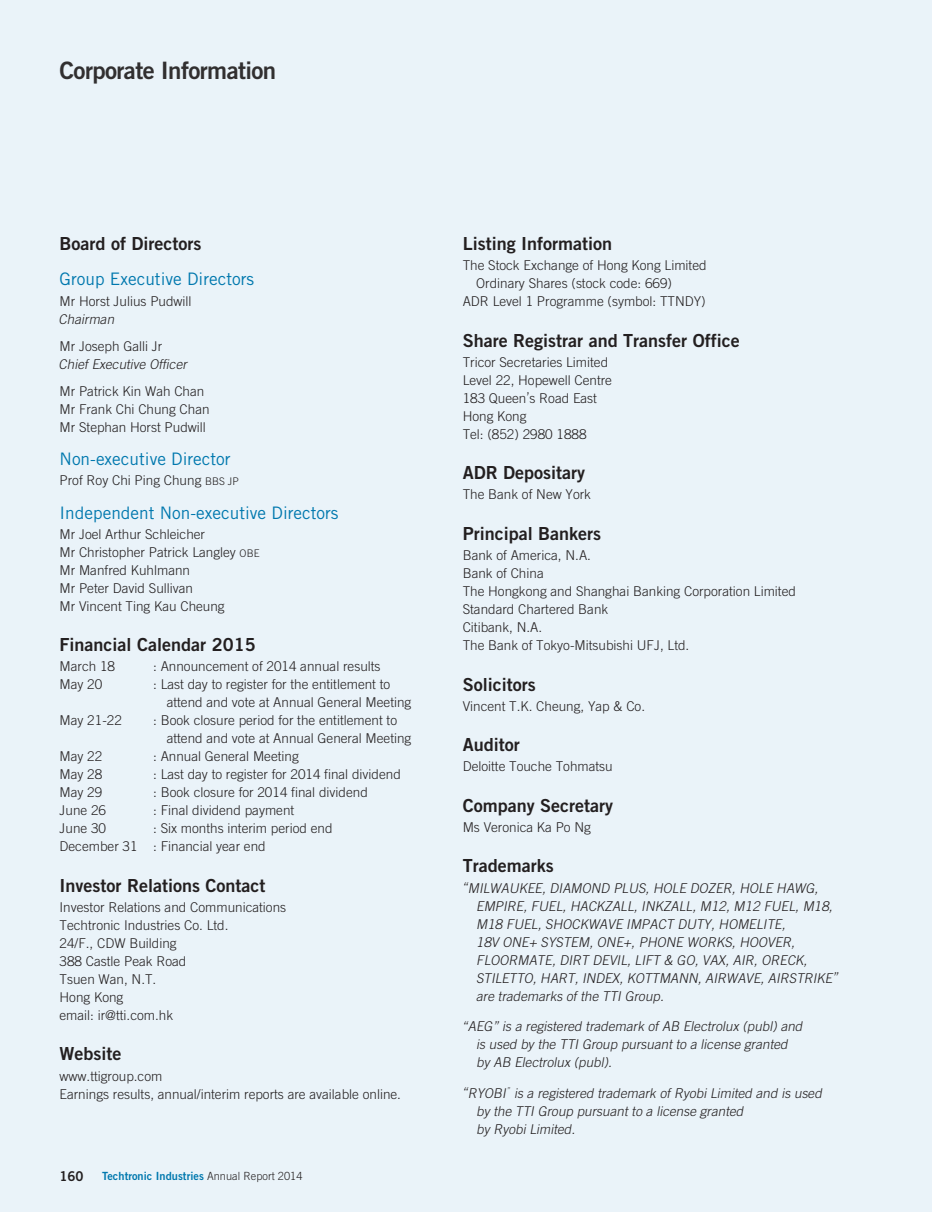
<style>
.page{position:relative;width:936px;height:1212px;background:#fff}
.page>*{position:absolute;margin:0;border:0;box-sizing:border-box;transform-origin:0 0}
.t1{font:24px "Trade Gothic LT Std Bd 2";letter-spacing:-.025em;color:#312f30}
._3__標題{font:18px "Trade Gothic LT Std Bd 2";color:#231f20}
._4__副標題{font:17.25px "Trade Gothic LT Std";color:#0078ae}
._1__內文{font:300 13.5px "Trade Gothic LT Std";color:#231f20}
._1__內文-2{font:italic 300 13.5px "Trade Gothic LT Std";color:#231f20}
._99_page_no{font:13.5px "Trade Gothic LT Std Bd 2";color:#231f20}
.t2{font:11.25px "Trade Gothic LT Std Bd 2";letter-spacing:.005em;color:#0078ae}
.s1{font-size:10.5px}
.s2{font-family:"Trade Gothic LT Std";font-weight:300;color:#231f20}
</style>
<div class="page">
<div style="left:0;top:0;width:931px;height:1212px;background:#eaf3f9"></div>
<h1 class="t1" style="left:60px;top:55px;width:218px">Corporate Information</h1>
<p class="_3__標題" style="left:60px;top:232px;width:143px">Board of Directors</p>
<p class="_4__副標題" style="left:60px;top:269px;width:196px">Group Executive Directors</p>
<p class="_1__內文" style="left:60px;top:293px;width:133px">Mr Horst Julius Pudwill</p>
<p class="_1__內文-2" style="left:59px;top:311px;width:60px">Chairman</p>
<p class="_1__內文" style="left:60px;top:338px;width:104px">Mr Joseph Galli Jr</p>
<p class="_1__內文-2" style="left:59px;top:356px;width:133px">Chief Executive Officer</p>
<p class="_1__內文" style="left:60px;top:383px;width:146px">Mr Patrick Kin Wah Chan</p>
<p class="_1__內文" style="left:60px;top:401px;width:152px">Mr Frank Chi Chung Chan</p>
<p class="_1__內文" style="left:60px;top:419px;width:148px">Mr Stephan Horst Pudwill</p>
<p class="_4__副標題" style="left:60px;top:448px;width:173px">Non-executive Director</p>
<p class="_1__內文" style="left:60px;top:472px;width:181px">Prof Roy Chi Ping Chung <span class="s1">BBS JP</span></p>
<p class="_4__副標題" style="left:60px;top:502px;width:280px">Independent Non-executive Directors</p>
<p class="_1__內文" style="left:60px;top:526px;width:147px">Mr Joel Arthur Schleicher</p>
<p class="_1__內文" style="left:60px;top:544px;width:201px">Mr Christopher Patrick Langley <span class="s1">OBE</span></p>
<p class="_1__內文" style="left:60px;top:562px;width:132px">Mr Manfred Kuhlmann</p>
<p class="_1__內文" style="left:60px;top:580px;width:135px">Mr Peter David Sullivan</p>
<p class="_1__內文" style="left:60px;top:598px;width:167px">Mr Vincent Ting Kau Cheung</p>
<p class="_3__標題" style="left:60px;top:633px;width:198px">Financial Calendar 2015</p>
<p class="_1__內文" style="left:60px;top:658px;width:57px">March 18</p>
<p class="_1__內文" style="left:153px;top:658px;width:229px">: Announcement of 2014 annual results</p>
<p class="_1__內文" style="left:60px;top:676px;width:44px">May 20</p>
<p class="_1__內文" style="left:153px;top:676px;width:239px">: Last day to register for the entitlement to</p>
<p class="_1__內文" style="left:167px;top:694px;width:246px">attend and vote at Annual General Meeting</p>
<p class="_1__內文" style="left:60px;top:712px;width:64px">May 21-22</p>
<p class="_1__內文" style="left:153px;top:712px;width:245px">: Book closure period for the entitlement to</p>
<p class="_1__內文" style="left:167px;top:730px;width:246px">attend and vote at Annual General Meeting</p>
<p class="_1__內文" style="left:60px;top:748px;width:44px">May 22</p>
<p class="_1__內文" style="left:153px;top:748px;width:147px">: Annual General Meeting</p>
<p class="_1__內文" style="left:60px;top:766px;width:44px">May 28</p>
<p class="_1__內文" style="left:153px;top:766px;width:249px">: Last day to register for 2014 final dividend</p>
<p class="_1__內文" style="left:60px;top:784px;width:44px">May 29</p>
<p class="_1__內文" style="left:153px;top:784px;width:216px">: Book closure for 2014 final dividend</p>
<p class="_1__內文" style="left:60px;top:802px;width:48px">June 26</p>
<p class="_1__內文" style="left:153px;top:802px;width:143px">: Final dividend payment</p>
<p class="_1__內文" style="left:60px;top:820px;width:48px">June 30</p>
<p class="_1__內文" style="left:153px;top:820px;width:181px">: Six months interim period end</p>
<p class="_1__內文" style="left:60px;top:838px;width:208px">December 31 : Financial year end</p>
<p class="_3__標題" style="left:60px;top:874px;width:207px">Investor Relations Contact</p>
<p class="_1__內文" style="left:60px;top:899px;width:228px">Investor Relations and Communications</p>
<p class="_1__內文" style="left:60px;top:917px;width:170px">Techtronic Industries Co. Ltd.</p>
<p class="_1__內文" style="left:60px;top:935px;width:119px">24/F., CDW Building</p>
<p class="_1__內文" style="left:60px;top:953px;width:128px">388 Castle Peak Road</p>
<p class="_1__內文" style="left:60px;top:971px;width:98px">Tsuen Wan, N.T.</p>
<p class="_1__內文" style="left:60px;top:989px;width:65px">Hong Kong</p>
<p class="_1__內文" style="left:60px;top:1007px;width:115px">email: ir@tti.com.hk</p>
<p class="_3__標題" style="left:60px;top:1043px;width:63px">Website</p>
<p class="_1__內文" style="left:60px;top:1068px;width:104px">www.ttigroup.com</p>
<p class="_1__內文" style="left:60px;top:1086px;width:343px">Earnings results, annual/interim reports are available online.</p>
<p class="_99_page_no" style="left:60px;top:1167px;width:26px">160</p>
<p class="t2" style="left:102px;top:1169px;width:202px">Techtronic Industries <span class="s2">Annual Report 2014</span></p>
<p class="_3__標題" style="left:462px;top:232px;width:151px">Listing Information</p>
<p class="_1__內文" style="left:462px;top:257px;width:245px">The Stock Exchange of Hong Kong Limited</p>
<p class="_1__內文" style="left:476px;top:275px;width:197px">Ordinary Shares (stock code: 669)</p>
<p class="_1__內文" style="left:462px;top:293px;width:244px">ADR Level 1 Programme (symbol: TTNDY)</p>
<p class="_3__標題" style="left:462px;top:329px;width:278px">Share Registrar and Transfer Office</p>
<p class="_1__內文" style="left:462px;top:354px;width:147px">Tricor Secretaries Limited</p>
<p class="_1__內文" style="left:462px;top:372px;width:151px">Level 22, Hopewell Centre</p>
<p class="_1__內文" style="left:462px;top:390px;width:136px">183 Queen’s Road East</p>
<p class="_1__內文" style="left:462px;top:408px;width:65px">Hong Kong</p>
<p class="_1__內文" style="left:462px;top:426px;width:125px">Tel: (852) 2980 1888</p>
<p class="_3__標題" style="left:462px;top:462px;width:124px">ADR Depositary</p>
<p class="_1__內文" style="left:462px;top:486px;width:130px">The Bank of New York</p>
<p class="_3__標題" style="left:462px;top:522px;width:140px">Principal Bankers</p>
<p class="_1__內文" style="left:462px;top:547px;width:130px">Bank of America, N.A.</p>
<p class="_1__內文" style="left:462px;top:565px;width:83px">Bank of China</p>
<p class="_1__內文" style="left:462px;top:583px;width:335px">The Hongkong and Shanghai Banking Corporation Limited</p>
<p class="_1__內文" style="left:462px;top:601px;width:147px">Standard Chartered Bank</p>
<p class="_1__內文" style="left:462px;top:619px;width:81px">Citibank, N.A.</p>
<p class="_1__內文" style="left:462px;top:637px;width:228px">The Bank of Tokyo-Mitsubishi UFJ, Ltd.</p>
<p class="_3__標題" style="left:462px;top:673px;width:74px">Solicitors</p>
<p class="_1__內文" style="left:462px;top:698px;width:184px">Vincent T.K. Cheung, Yap &amp; Co.</p>
<p class="_3__標題" style="left:462px;top:733px;width:59px">Auditor</p>
<p class="_1__內文" style="left:462px;top:758px;width:152px">Deloitte Touche Tohmatsu</p>
<p class="_3__標題" style="left:462px;top:794px;width:152px">Company Secretary</p>
<p class="_1__內文" style="left:462px;top:819px;width:130px">Ms Veronica Ka Po Ng</p>
<p class="_3__標題" style="left:462px;top:855px;width:92px">Trademarks</p>
<p class="_1__內文-2" style="left:462px;top:880px;width:360px">“MILWAUKEE, DIAMOND PLUS, HOLE DOZER, HOLE HAWG,</p>
<p class="_1__內文-2" style="left:476px;top:898px;width:361px">EMPIRE, FUEL, HACKZALL, INKZALL, M12, M12 FUEL, M18,</p>
<p class="_1__內文-2" style="left:476px;top:916px;width:313px">M18 FUEL, SHOCKWAVE IMPACT DUTY, HOMELITE,</p>
<p class="_1__內文-2" style="left:476px;top:934px;width:323px">18V ONE+ SYSTEM, ONE+, PHONE WORKS, HOOVER,</p>
<p class="_1__內文-2" style="left:476px;top:952px;width:335px">FLOORMATE, DIRT DEVIL, LIFT &amp; GO, VAX, AIR, ORECK,</p>
<p class="_1__內文-2" style="left:476px;top:970px;width:366px">STILETTO, HART, INDEX, KOTTMANN, AIRWAVE, AIRSTRIKE”</p>
<p class="_1__內文-2" style="left:476px;top:988px;width:192px">are trademarks of the TTI Group.</p>
<p class="_1__內文-2" style="left:462px;top:1018px;width:345px">“AEG” is a registered trademark of AB Electrolux (publ) and</p>
<p class="_1__內文-2" style="left:476px;top:1036px;width:316px">is used by the TTI Group pursuant to a license granted</p>
<p class="_1__內文-2" style="left:476px;top:1054px;width:140px">by AB Electrolux (publ).</p>
<p class="_1__內文-2" style="left:462px;top:1085px;width:364px">“RYOBI<sup>”</sup> is a registered trademark of Ryobi Limited and is used</p>
<p class="_1__內文-2" style="left:476px;top:1103px;width:271px">by the TTI Group pursuant to a license granted</p>
<p class="_1__內文-2" style="left:476px;top:1121px;width:103px">by Ryobi Limited.</p>
</div>
